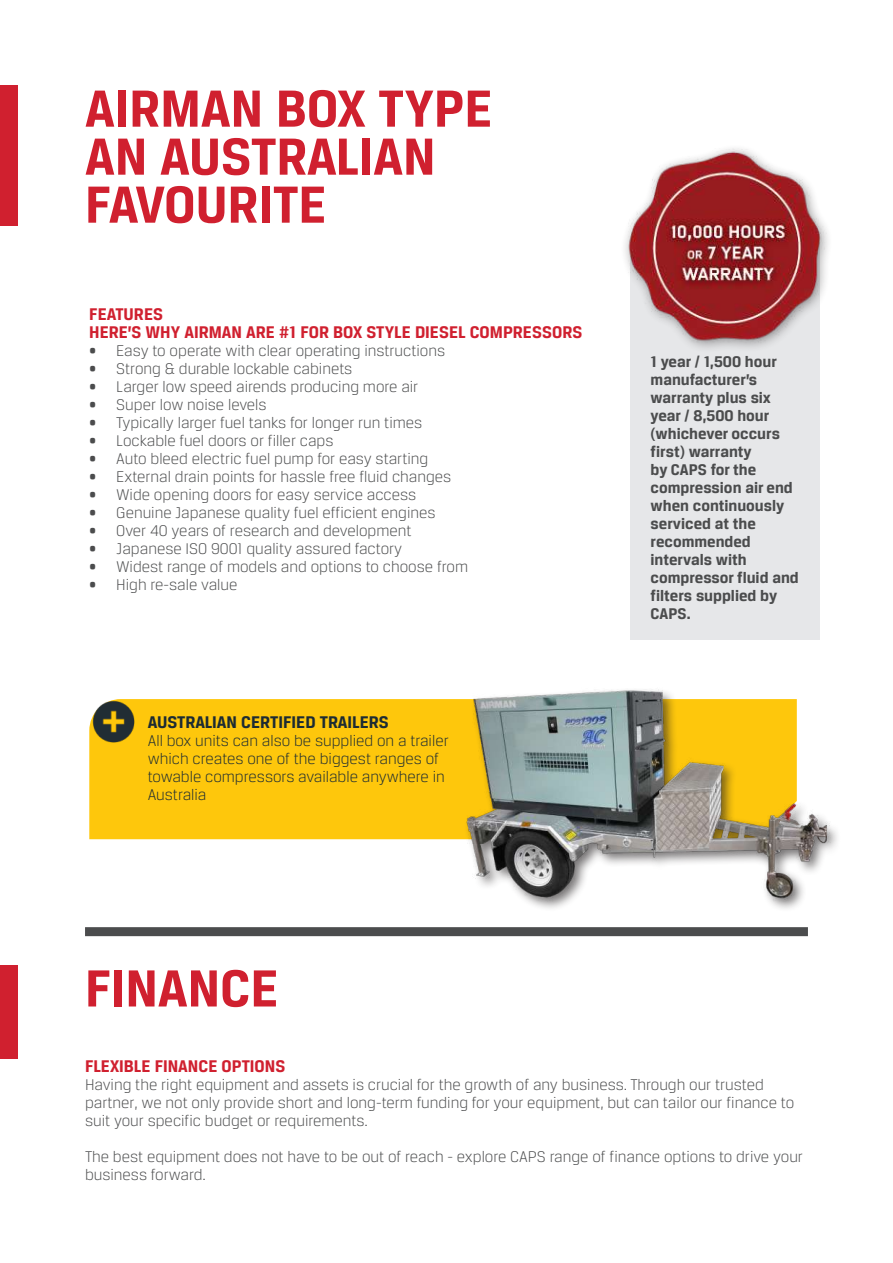
<style>
.page{position:relative;width:893px;height:1263px;background:#fff}
.page>*{position:absolute;margin:0;border:0;box-sizing:border-box;transform-origin:0 0}
.t1{font:700 55.5px/48px "Breuer Text";color:#d0202f}
.t2{font:700 18px/18px "Breuer Text";color:#d0202f}
.t3{font:700 18px "Breuer Text";color:#1c2b33}
.t4{font:300 16.5px/18px "Breuer Text";color:#4b4c4d}
.t5{font:700 16.5px/18px "Breuer Text";color:#4b4c4d}
.t6{font:300 16.5px/18px "Breuer Text";color:#1c2b33}
</style>
<div class="page">
<div style="left:630px;top:242px;width:190px;height:397px;background:#e6e7e9"></div>
<hr style="left:892px;top:0;width:1px;height:1263px;background:#e6e7e9">
<div style="left:89px;top:699px;width:367px;height:140px;background:#fec70c"></div>
<img style="left:91px;top:699px;width:45px;height:45px">
<img style="left:456px;top:689px;width:375px;height:217px">
<div style="left:0;top:85px;width:17px;height:140px;background:#d0202f"></div>
<img style="left:625px;top:148px;width:203px;height:200px">
<div style="left:0;top:965px;width:17px;height:93px;background:#d0202f"></div>
<div style="left:85px;top:927px;width:723px;height:9px;background:#4b4c4d"></div>
<h1 class="t1" style="left:85px;top:83px;width:409px">AIRMAN BOX TYPE<br>AN AUSTRALIAN<br>FAVOURITE</h1>
<p class="t2" style="left:89px;top:305px;width:495px">FEATURES<br>HERE’S WHY AIRMAN ARE #1 FOR BOX STYLE DIESEL COMPRESSORS</p>
<p class="t4" style="left:89px;top:342px;width:357px">• Easy to operate with clear operating instructions</p>
<p class="t4" style="left:89px;top:360px;width:265px">• Strong &amp; durable lockable cabinets</p>
<p class="t4" style="left:89px;top:378px;width:331px">• Larger low speed airends producing more air</p>
<p class="t4" style="left:89px;top:396px;width:179px">• Super low noise levels</p>
<p class="t4" style="left:89px;top:414px;width:334px">• Typically larger fuel tanks for longer run times</p>
<p class="t4" style="left:89px;top:432px;width:246px">• Lockable fuel doors or filler caps</p>
<p class="t4" style="left:89px;top:450px;width:340px">• Auto bleed electric fuel pump for easy starting</p>
<p class="t4" style="left:89px;top:468px;width:364px">• External drain points for hassle free fluid changes</p>
<p class="t4" style="left:89px;top:486px;width:329px">• Wide opening doors for easy service access</p>
<p class="t4" style="left:89px;top:504px;width:348px">• Genuine Japanese quality fuel efficient engines</p>
<p class="t4" style="left:89px;top:522px;width:324px">• Over 40 years of research and development</p>
<p class="t4" style="left:89px;top:540px;width:314px">• Japanese ISO 9001 quality assured factory</p>
<p class="t4" style="left:89px;top:558px;width:380px">• Widest range of models and options to choose from</p>
<p class="t4" style="left:89px;top:576px;width:150px">• High re-sale value</p>
<p class="t3" style="left:148px;top:712px;width:243px">AUSTRALIAN CERTIFIED TRAILERS</p>
<p class="t6" style="left:148px;top:731px;width:302px">All box units can also be supplied on a trailer which creates one of the biggest ranges of towable compressors available anywhere in Australia</p>
<h1 class="t1" style="left:85px;top:963px;width:195px">FINANCE</h1>
<p class="t5" style="left:651px;top:352px;width:150px">1 year / 1,500 hour manufacturer’s warranty plus six year / 8,500 hour (whichever occurs first) warranty<br>by CAPS for the compression air end when continuously serviced at the recommended intervals with compressor fluid and filters supplied by<br>CAPS.</p>
<p class="t2" style="left:85px;top:1057px;width:202px">FLEXIBLE FINANCE OPTIONS</p>
<p class="t4" style="left:85px;top:1075px;width:711px">Having the right equipment and assets is crucial for the growth of any business. Through our trusted partner, we not only provide short and long-term funding for your equipment, but can tailor our finance to suit your specific budget or requirements.</p>
<p class="t4" style="left:85px;top:1147px;width:719px">The best equipment does not have to be out of reach - explore CAPS range of finance options to drive your business forward.</p>
</div>
